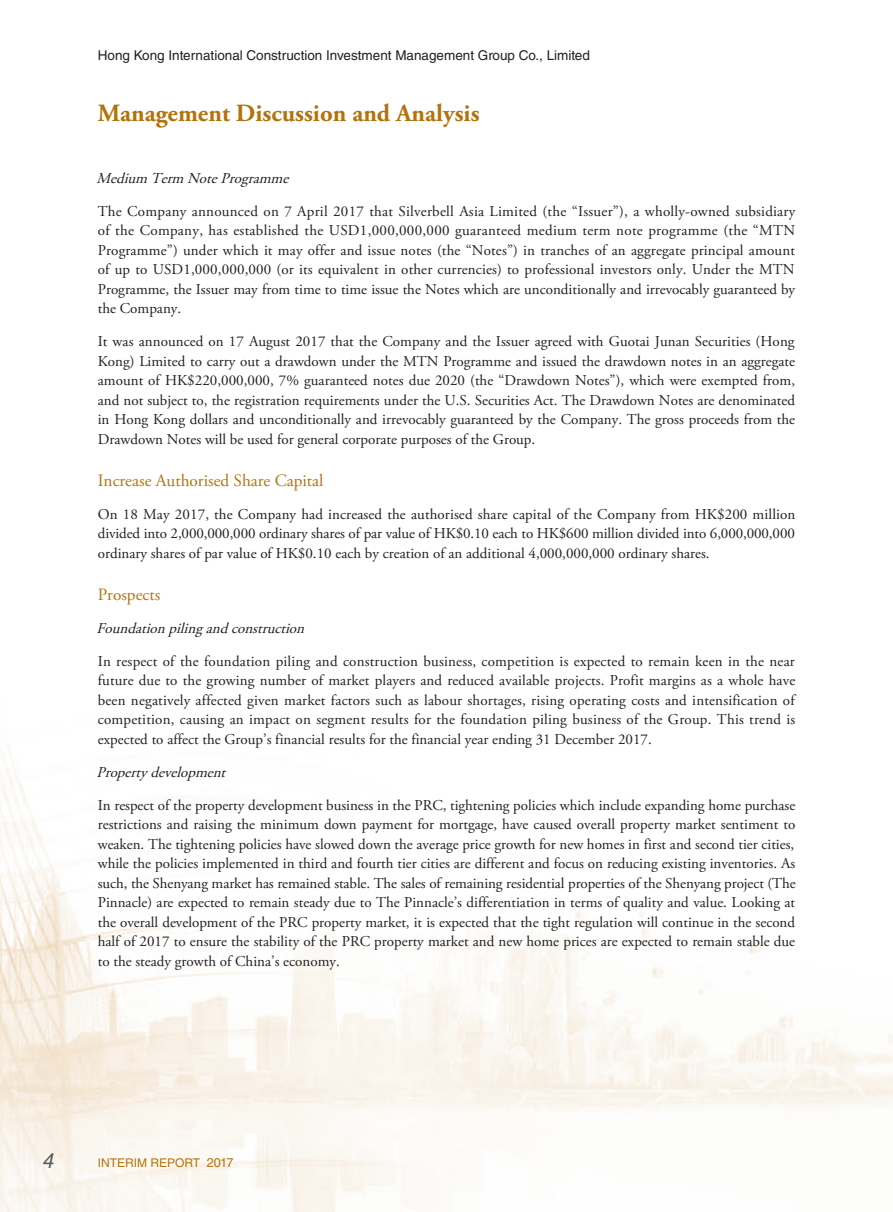
<style>
.page{position:relative;width:893px;height:1212px;background:#fff}
.page>*{position:absolute;margin:0;border:0;box-sizing:border-box;transform-origin:0 0}
.t1{font:700 24.75px "Adobe Garamond Pro";color:#b2730b}
.t2{font:italic 21px "Helvetica LT Std";color:#57585a}
._4__副標題{font:17.25px "Adobe Garamond Pro";color:#b2730b}
._1__內文{font:15px/19.5px "Adobe Garamond Pro";color:#231f20;text-align:justify}
._1__內文-2{font:italic 15px "Adobe Garamond Pro";color:#231f20}
.t3{font:13.5px "Helvetica LT Std";color:#231f20}
.t4{font:12px "Helvetica LT Std";color:#b2730b}
.s1{font-size:12.75px}
</style>
<div class="page">
<img style="left:0;top:744px;width:892px;height:468px">
<p class="t3" style="left:98px;top:48px;width:494px">Hong Kong International Construction Investment Management Group Co., Limited</p>
<h1 class="t1" style="left:98px;top:99px;width:383px">Management Discussion and Analysis</h1>
<p class="_1__內文-2" style="left:96px;top:169px;width:198px">Medium Term NoteProgramme</p>
<p class="_1__內文" style="left:98px;top:202px;width:699px">The Company announced on 7 April 2017 that Silverbell Asia Limited (the “Issuer”), a wholly-owned subsidiary of the Company, has established the USD1,000,000,000 guaranteed medium term note programme (the “MTN Programme”) under which it may offer and issue notes (the “Notes”) in tranches of an aggregate principal amount of up to USD1,000,000,000 (or its equivalent in other currencies) to professional investors only. Under the MTN Programme, the Issuer may from time to time issue the Notes which are unconditionally and irrevocably guaranteed by the Company.</p>
<p class="_1__內文" style="left:98px;top:332px;width:699px">It was announced on 17 August 2017 that the Company and the Issuer agreed with Guotai Junan Securities (Hong Kong) Limited to carry out a drawdown under the MTN Programme and issued the drawdown notes in an aggregate amount of HK$220,000,000, 7% guaranteed notes due 2020 (the “Drawdown Notes”), which were exempted from, and not subject to, the registration requirements under the U.S. Securities Act. The Drawdown Notes are denominated in Hong Kong dollars and unconditionally and irrevocably guaranteed by the Company. The gross proceeds from the Drawdown Notes will be used for general corporate purposes of the Group.</p>
<p class="_4__副標題" style="left:98px;top:470px;width:227px">Increase Authorised Share Capital</p>
<p class="_1__內文" style="left:98px;top:505px;width:699px">On 18 May 2017, the Company had increased the authorised share capital of the Company from HK$200 million divided into 2,000,000,000 ordinary shares of par value of HK$0.10 each to HK$600 million divided into 6,000,000,000 ordinary shares of par value of HK$0.10 each by creation of an additional 4,000,000,000 ordinary shares.</p>
<p class="_4__副標題" style="left:98px;top:584px;width:64px">Prospects</p>
<p class="_1__內文-2" style="left:96px;top:619px;width:214px">Foundationpilingandconstruction</p>
<p class="_1__內文" style="left:98px;top:652px;width:699px">In respect of the foundation piling and construction business, competition is expected to remain keen in the near future due to the growing number of market players and reduced available projects. Profit margins as a whole have been negatively affected given market factors such as labour shortages, rising operating costs and intensification of competition, causing an impact on segment results for the foundation piling business of the Group. This trend is expected to affect the Group’s financial results for the financial year ending 31 December 2017.</p>
<p class="_1__內文-2" style="left:96px;top:763px;width:135px">Propertydevelopment</p>
<p class="_1__內文" style="left:98px;top:796px;width:699px">In respect of the property development business in the PRC, tightening policies which include expanding home purchase restrictions and raising the minimum down payment for mortgage, have caused overall property market sentiment to weaken. The tightening policies have slowed down the average price growth for new homes in first and second tier cities, while the policies implemented in third and fourth tier cities are different and focus on reducing existing inventories. As such, the Shenyang market has remained stable. The sales of remaining residential properties of the Shenyang project (The Pinnacle) are expected to remain steady due to The Pinnacle’s differentiation in terms of quality and value. Looking at the overall development of the PRC property market, it is expected that the tight regulation will continue in the second half of 2017 to ensure the stability of the PRC property market and new home prices are expected to remain stable due to the steady growth of China’s economy.</p>
<h2 class="t2" style="left:43px;top:1148px;width:13px">4</h2>
<p class="t4" style="left:98px;top:1156px;width:137px">INTERIM REPORT <span class="s1">2017</span></p>
</div>
